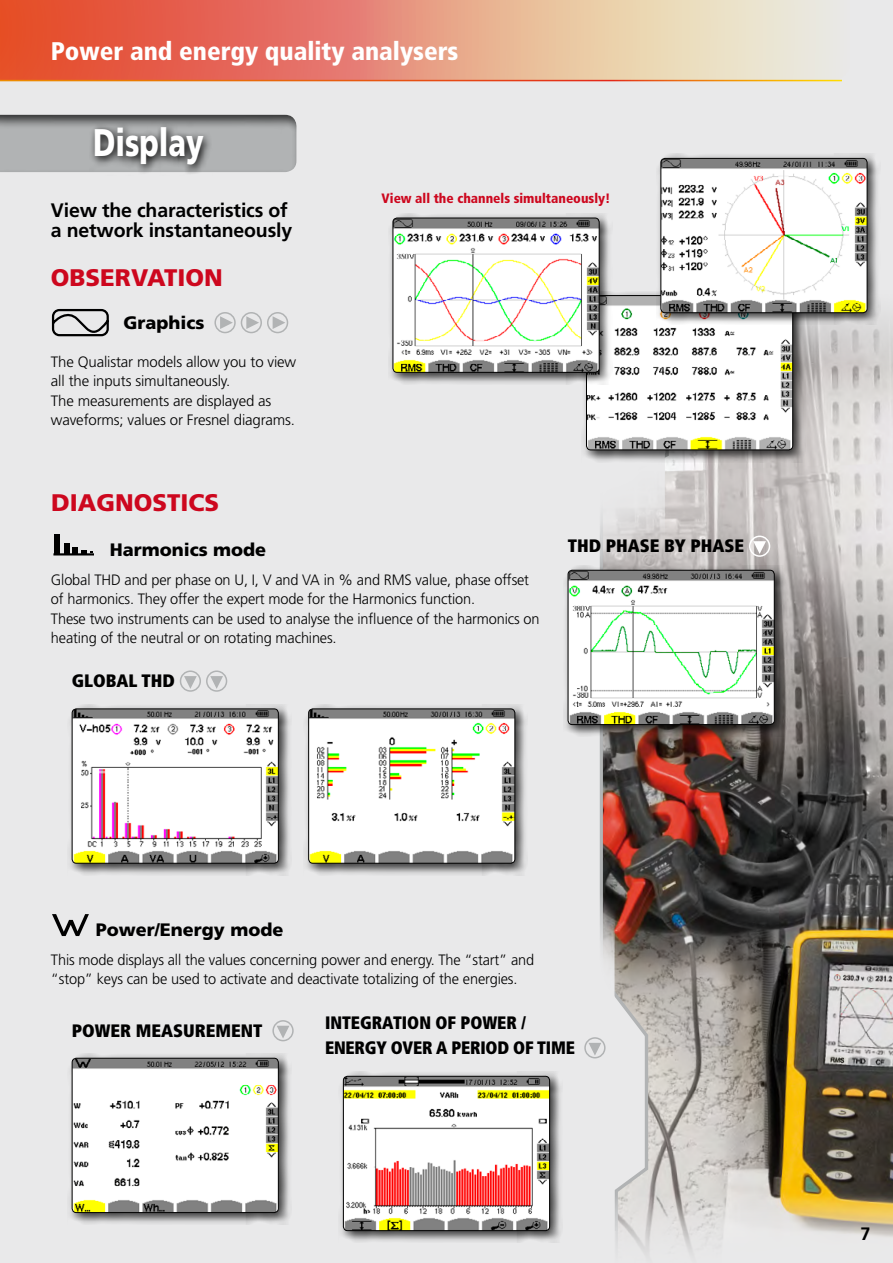
<style>
.page{position:relative;width:893px;height:1263px;background:#e9e9ea}
.page>*{position:absolute;margin:0;border:0;box-sizing:border-box;transform-origin:0 0}
.t1{font:900 38.4px "Frutiger LT Std";color:#fff;scale:.75 1}
.t2{font:900 condensed 25.5px "Frutiger LT Std";color:#fff}
.t3{font:900 24px "Frutiger LT Std";color:#cd071e}
.t4{font:700 19.5px/19.5px "Frutiger LT Std";letter-spacing:-.01em;color:#000}
.t5{font:900 condensed 18px/24.9px "Frutiger LT Std";color:#000;scale:.95 1}
.t6{font:900 condensed 18px "Frutiger LT Std";color:#000}
.t7{font:900 18px "Frutiger LT Std";color:#000}
.t8{font:700 18px "Frutiger LT Std";color:#000}
.t9{font:300 15px/19.5px "Frutiger LT Std";letter-spacing:-.01em;color:#000}
.t10{font:900 condensed 13.65px "Frutiger LT Std";color:#cd071e}
</style>
<div class="page">
<svg style="left:598px;top:305px;width:295px;height:950px"></svg>
<svg style="left:0;top:0;width:842px;height:80px;background:#e79a82"></svg>
<hr style="left:0;top:80px;width:842px;height:1px;background:#fff">
<div style="left:582px;top:291px;width:224px;height:171px;background:#000;opacity:.75"></div>
<img style="left:586px;top:297px;width:207px;height:153px">
<div style="left:586px;top:295px;width:207px;height:155px;border:1px solid #000;border-radius:4px"></div>
<div style="left:656px;top:154px;width:224px;height:171px;background:#000;opacity:.75"></div>
<img style="left:661px;top:158px;width:206px;height:155px">
<div style="left:660px;top:158px;width:207px;height:155px;border:1px solid #000;border-radius:4px"></div>
<svg style="left:0;top:80px;width:297px;height:257px"></svg>
<div style="left:388px;top:213px;width:224px;height:172px;background:#000;opacity:.75"></div>
<img style="left:393px;top:218px;width:206px;height:154px">
<div style="left:393px;top:218px;width:206px;height:155px;border:1px solid #000;border-radius:4px"></div>
<div style="left:304px;top:704px;width:224px;height:172px;background:#000;opacity:.75"></div>
<img style="left:310px;top:709px;width:205px;height:154px">
<div style="left:308px;top:708px;width:207px;height:156px;border:1px solid #000;border-radius:4px"></div>
<svg style="left:89px;top:122px;width:124px;height:54px;background:#878889"></svg>
<div style="left:55px;top:534px;width:5px;height:19px;background:#000"></div>
<div style="left:64px;top:543px;width:5px;height:10px;background:#000"></div>
<svg style="left:72px;top:547px;width:21px;height:6px"></svg>
<hr style="left:53px;top:553px;width:40px;height:2px;background:#000">
<div style="left:272px;top:1020px;width:22px;height:21px;border:2px solid #b1b3b4;border-radius:50%"></div>
<svg style="left:277px;top:1026px;width:12px;height:12px"></svg>
<div style="left:749px;top:536px;width:21px;height:21px;border:2px solid #fff;border-radius:50%"></div>
<svg style="left:753px;top:541px;width:13px;height:13px"></svg>
<div style="left:584px;top:1037px;width:22px;height:21px;border:2px solid #b1b3b4;border-radius:50%"></div>
<svg style="left:589px;top:1043px;width:12px;height:12px"></svg>
<svg style="left:52px;top:914px;width:37px;height:22px"></svg>
<div style="left:67px;top:1053px;width:225px;height:172px;background:#000;opacity:.75"></div>
<img style="left:72px;top:1058px;width:206px;height:154px">
<div style="left:72px;top:1058px;width:207px;height:155px;border:1px solid #000;border-radius:4px"></div>
<div style="left:563px;top:565px;width:224px;height:172px;background:#000;opacity:.75"></div>
<img style="left:568px;top:570px;width:206px;height:154px">
<div style="left:568px;top:570px;width:207px;height:155px;border:1px solid #000;border-radius:4px"></div>
<div style="left:339px;top:1071px;width:224px;height:172px;background:#000;opacity:.75"></div>
<img style="left:343px;top:1076px;width:207px;height:154px">
<div style="left:343px;top:1076px;width:207px;height:155px;border:1px solid #000;border-radius:4px"></div>
<div style="left:67px;top:704px;width:225px;height:172px;background:#000;opacity:.75"></div>
<img style="left:72px;top:709px;width:205px;height:154px">
<div style="left:72px;top:708px;width:207px;height:156px;border:1px solid #000;border-radius:4px"></div>
<div style="left:180px;top:670px;width:21px;height:22px;border:2px solid #b1b3b4;border-radius:50%"></div>
<svg style="left:184px;top:676px;width:13px;height:13px"></svg>
<div style="left:206px;top:670px;width:21px;height:22px;border:2px solid #b1b3b4;border-radius:50%"></div>
<svg style="left:210px;top:676px;width:13px;height:13px"></svg>
<h2 class="t2" style="left:51px;top:35px;width:409px">Power and energy quality analysers</h2>
<h1 class="t1" style="left:93px;top:119px;width:149px">Display</h1>
<h3 class="t4" style="left:51px;top:201px;width:243px">View the characteristics of a network instantaneously</h3>
<h3 class="t3" style="left:51px;top:263px;width:173px">OBSERVATION</h3>
<p class="t7" style="left:123px;top:312px;width:83px">Graphics</p>
<p class="t9" style="left:51px;top:352px;width:247px">The Qualistar models allow you to view all the inputs simultaneously.<br>The measurements are displayed as waveforms; values or Fresnel diagrams.</p>
<h3 class="t3" style="left:51px;top:488px;width:170px">DIAGNOSTICS</h3>
<p class="t10" style="left:382px;top:190px;width:230px">View all the channels simultaneously!</p>
<p class="t7" style="left:110px;top:539px;width:158px">Harmonics mode</p>
<p class="t9" style="left:51px;top:570px;width:490px">Global THD and per phase on U, I, V and VA in % and RMS value, phase offset of harmonics. They offer the expert mode for the Harmonics function.<br>These two instruments can be used to analyse the influence of the harmonics on heating of the neutral or on rotating machines.</p>
<p class="t6" style="left:72px;top:670px;width:104px">GLOBAL THD</p>
<p class="t6" style="left:568px;top:535px;width:178px">THD PHASE BY PHASE</p>
<p class="t7" style="left:96px;top:919px;width:189px">Power/Energy mode</p>
<p class="t9" style="left:51px;top:950px;width:485px">This mode displays all the values concerning power and energy. The “start” and “stop” keys can be used to activate and deactivate totalizing of the energies.</p>
<p class="t6" style="left:72px;top:1019px;width:192px">POWER MEASUREMENT</p>
<p class="t5" style="left:325px;top:1010px;width:265px">INTEGRATION OF POWER /<br>ENERGY OVER A PERIOD OF TIME</p>
<p class="t8" style="left:860px;top:1223px;width:12px">7</p>
</div>
